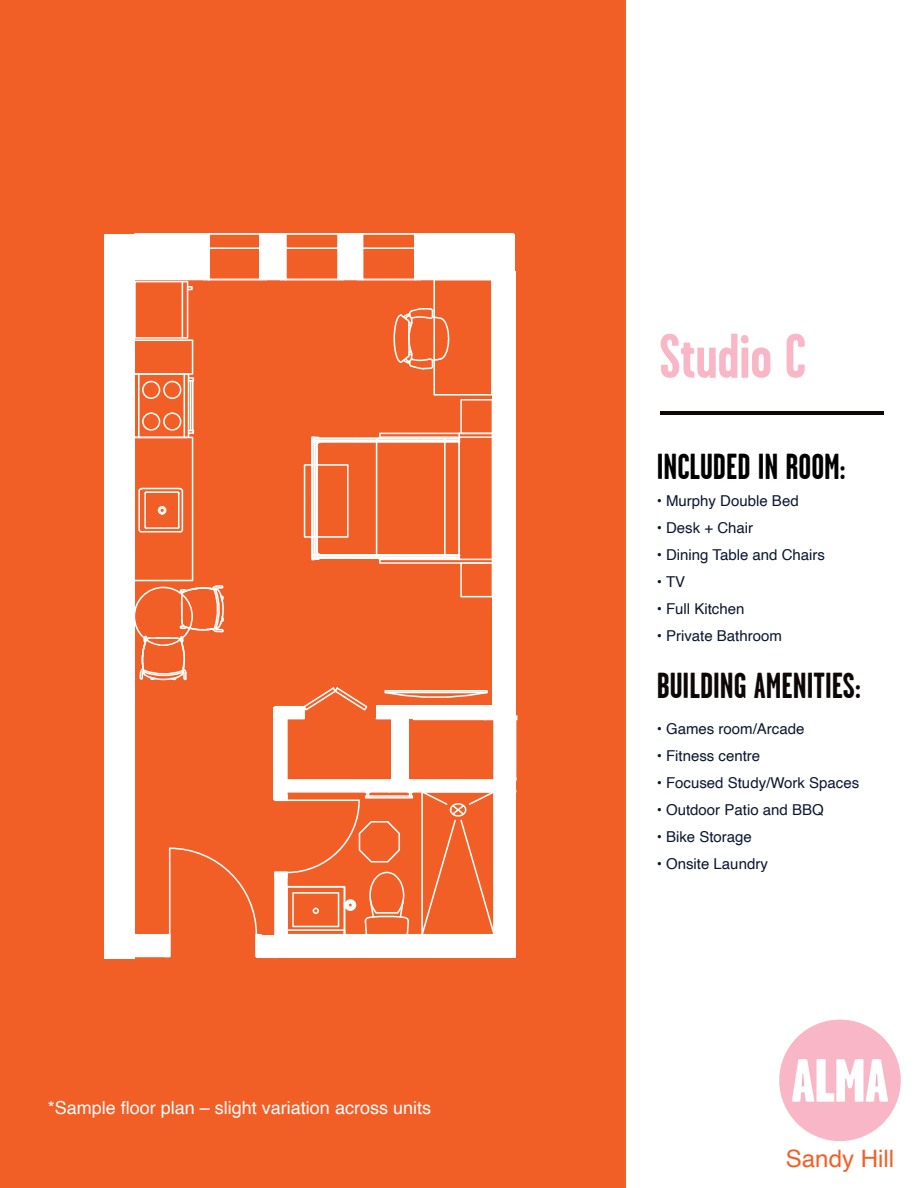
<style>
.page{position:relative;width:918px;height:1188px;background:#fff}
.page>*{position:absolute;margin:0;border:0;box-sizing:border-box;transform-origin:0 0}
.t1{font:700 63px "Garage Gothic";color:#f8b6c6}
.t2{font:700 36px "Garage Gothic";color:#0d0707}
.t3{font:700 36px "Garage Gothic";color:#000}
.t4{font:24px "Helvetica";color:#f15f27}
.t5{font:18px "Helvetica";color:#fff}
.t6{font:15px "Helvetica";color:#0a1630}
</style>
<div class="page">
<div style="left:0;top:0;width:626px;height:1188px;background:#f15f27"></div>
<hr style="left:661px;top:411px;width:223px;height:3px;background:#0d0707">
<svg style="left:779px;top:1020px;width:122px;height:121px"></svg>
<svg style="left:255px;top:957px;width:22px;height:2px"></svg>
<div style="left:266px;top:233px;width:16px;height:47px;border:2px solid #fff"></div>
<div style="left:261px;top:233px;width:6px;height:47px;border:2px solid #fff"></div>
<hr style="left:287px;top:934px;width:207px;height:2px;background:#fff">
<div style="left:110px;top:934px;width:56px;height:23px;border:2px solid #fff"></div>
<div style="left:164px;top:934px;width:6px;height:23px;border:2px solid #fff"></div>
<div style="left:255px;top:934px;width:7px;height:23px;border:2px solid #fff"></div>
<hr style="left:407px;top:779px;width:87px;height:2px;background:#fff">
<hr style="left:287px;top:779px;width:106px;height:2px;background:#fff">
<hr style="left:287px;top:791px;width:229px;height:2px;background:#fff">
<div style="left:274px;top:876px;width:14px;height:60px;border:2px solid #fff"></div>
<div style="left:274px;top:706px;width:14px;height:90px;border:2px solid #fff"></div>
<div style="left:274px;top:795px;width:14px;height:6px;border:2px solid #fff"></div>
<div style="left:274px;top:872px;width:14px;height:6px;border:2px solid #fff"></div>
<svg style="left:420px;top:792px;width:74px;height:142px"></svg>
<svg style="left:279px;top:233px;width:239px;height:546px"></svg>
<div style="left:412px;top:705px;width:75px;height:15px;border:3px solid #fff"></div>
<svg style="left:134px;top:233px;width:129px;height:703px"></svg>
<svg style="left:285px;top:792px;width:128px;height:143px"></svg>
<div style="left:111px;top:935px;width:59px;height:21px;background:#fff"></div>
<div style="left:105px;top:234px;width:30px;height:724px;background:#fff"></div>
<div style="left:105px;top:234px;width:104px;height:46px;background:#fff"></div>
<div style="left:259px;top:234px;width:27px;height:46px;background:#fff"></div>
<div style="left:338px;top:234px;width:24px;height:46px;background:#fff"></div>
<div style="left:415px;top:234px;width:100px;height:46px;background:#fff"></div>
<div style="left:492px;top:272px;width:24px;height:447px;background:#fff"></div>
<div style="left:376px;top:705px;width:118px;height:14px;background:#fff"></div>
<div style="left:494px;top:714px;width:22px;height:78px;background:#fff"></div>
<div style="left:274px;top:707px;width:30px;height:12px;background:#fff"></div>
<div style="left:275px;top:780px;width:241px;height:12px;background:#fff"></div>
<div style="left:391px;top:714px;width:17px;height:72px;background:#fff"></div>
<div style="left:274px;top:713px;width:13px;height:87px;background:#fff"></div>
<div style="left:256px;top:935px;width:260px;height:23px;background:#fff"></div>
<div style="left:275px;top:872px;width:12px;height:78px;background:#fff"></div>
<div style="left:494px;top:792px;width:22px;height:166px;background:#fff"></div>
<p class="t5" style="left:48px;top:1094px;width:385px">*Sample floor plan – slight variation across units</p>
<h1 class="t1" style="left:659px;top:322px;width:148px">Studio C</h1>
<h2 class="t3" style="left:657px;top:447px;width:191px">INCLUDED IN ROOM:</h2>
<p class="t6" style="left:657px;top:489px;width:143px">• Murphy Double Bed</p>
<p class="t6" style="left:657px;top:516px;width:98px">• Desk + Chair</p>
<p class="t6" style="left:657px;top:543px;width:170px">• Dining Table and Chairs</p>
<p class="t6" style="left:657px;top:570px;width:30px">• TV</p>
<p class="t6" style="left:657px;top:597px;width:89px">• Full Kitchen</p>
<p class="t6" style="left:657px;top:624px;width:127px">• Private Bathroom</p>
<h2 class="t2" style="left:657px;top:667px;width:206px">BUILDING AMENITIES:</h2>
<p class="t6" style="left:657px;top:717px;width:149px">• Games room/Arcade</p>
<p class="t6" style="left:657px;top:744px;width:105px">• Fitness centre</p>
<p class="t6" style="left:657px;top:771px;width:204px">• Focused Study/Work Spaces</p>
<p class="t6" style="left:657px;top:798px;width:169px">• Outdoor Patio and BBQ</p>
<p class="t6" style="left:657px;top:825px;width:97px">• Bike Storage</p>
<p class="t6" style="left:657px;top:852px;width:113px">• Onsite Laundry</p>
<h3 class="t4" style="left:786px;top:1140px;width:110px">Sandy Hill</h3>
</div>
